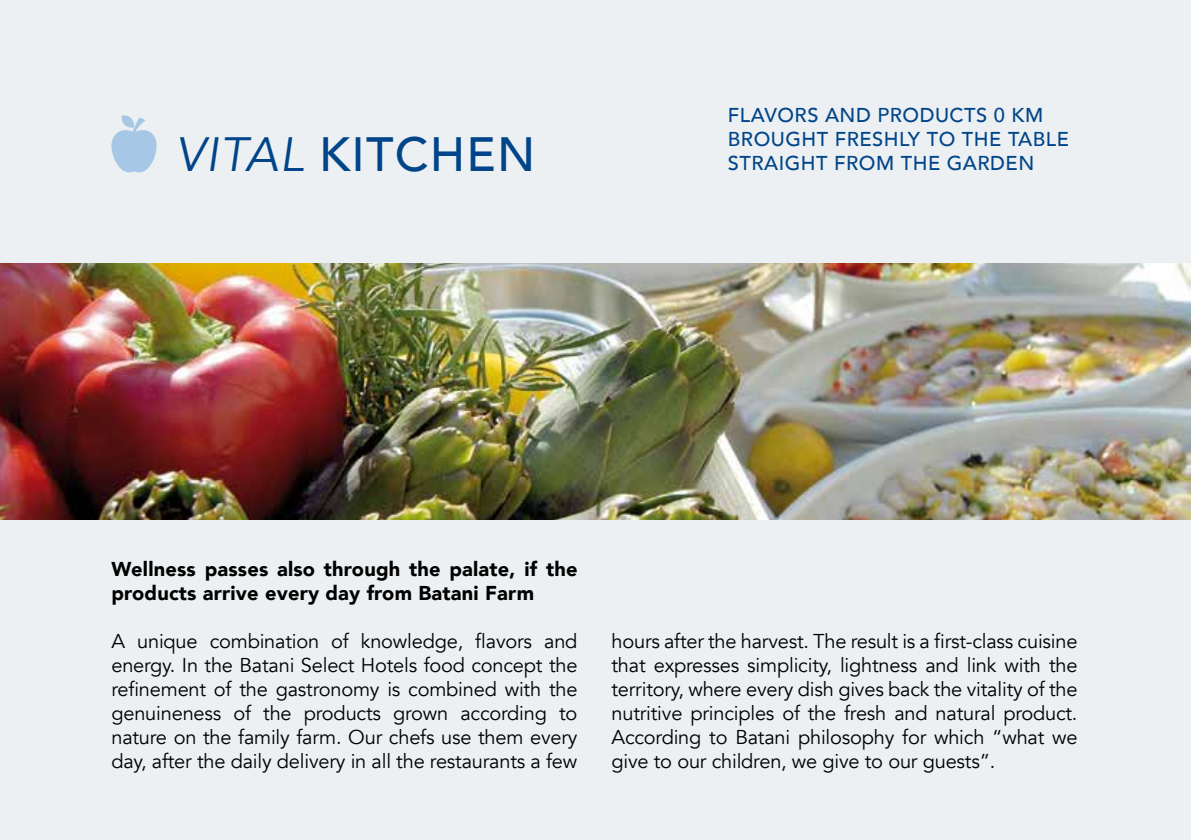
<style>
.page{position:relative;width:1191px;height:840px;background:#fff}
.page>*{position:absolute;margin:0;border:0;box-sizing:border-box;transform-origin:0 0}
.t1{font:500 48px "Avenir";letter-spacing:.025em;color:#004489}
.t2{font:20px/24px "Avenir";letter-spacing:-.01em;color:#000;text-align:justify}
.t3{font:900 20px/24px "Avenir";letter-spacing:.01em;color:#000}
.t4{font:500 20px/24px "Avenir";letter-spacing:.025em;color:#004489}
.s1{font-weight:400;font-style:italic}
</style>
<div class="page">
<div style="left:0;top:0;width:1191px;height:839px;background:#ecf0f2"></div>
<img style="left:0;top:264px;width:1191px;height:255px">
<svg style="left:111px;top:115px;width:46px;height:58px"></svg>
<h1 class="t1" style="left:175px;top:112px;width:361px"><span class="s1">VITAL</span> KITCHEN</h1>
<p class="t4" style="left:728px;top:102px;width:342px">FLAVORS AND PRODUCTS 0 KM<br>BROUGHT FRESHLY TO THE TABLE</p>
<p class="t4" style="left:728px;top:150px;width:308px">STRAIGHT FROM THE GARDEN</p>
<p class="t3" style="left:111px;top:556px;width:467px">Wellness passes also through the palate, if the products arrive every day from Batani Farm</p>
<p class="t2" style="left:111px;top:629px;width:467px">A unique combination of knowledge, flavors and energy. In the Batani Select Hotels food concept the refinement of the gastronomy is combined with the genuineness of the products grown according to nature on the family farm. Our chefs use them every day, after the daily delivery in all the restaurants a few</p>
<p class="t2" style="left:611px;top:629px;width:467px">hours after the harvest. The result is a first-class cuisine that expresses simplicity, lightness and link with the territory, where every dish gives back the vitality of the nutritive principles of the fresh and natural product.<br>According to Batani philosophy for which “what we give to our children, we give to our guests”.</p>
</div>
